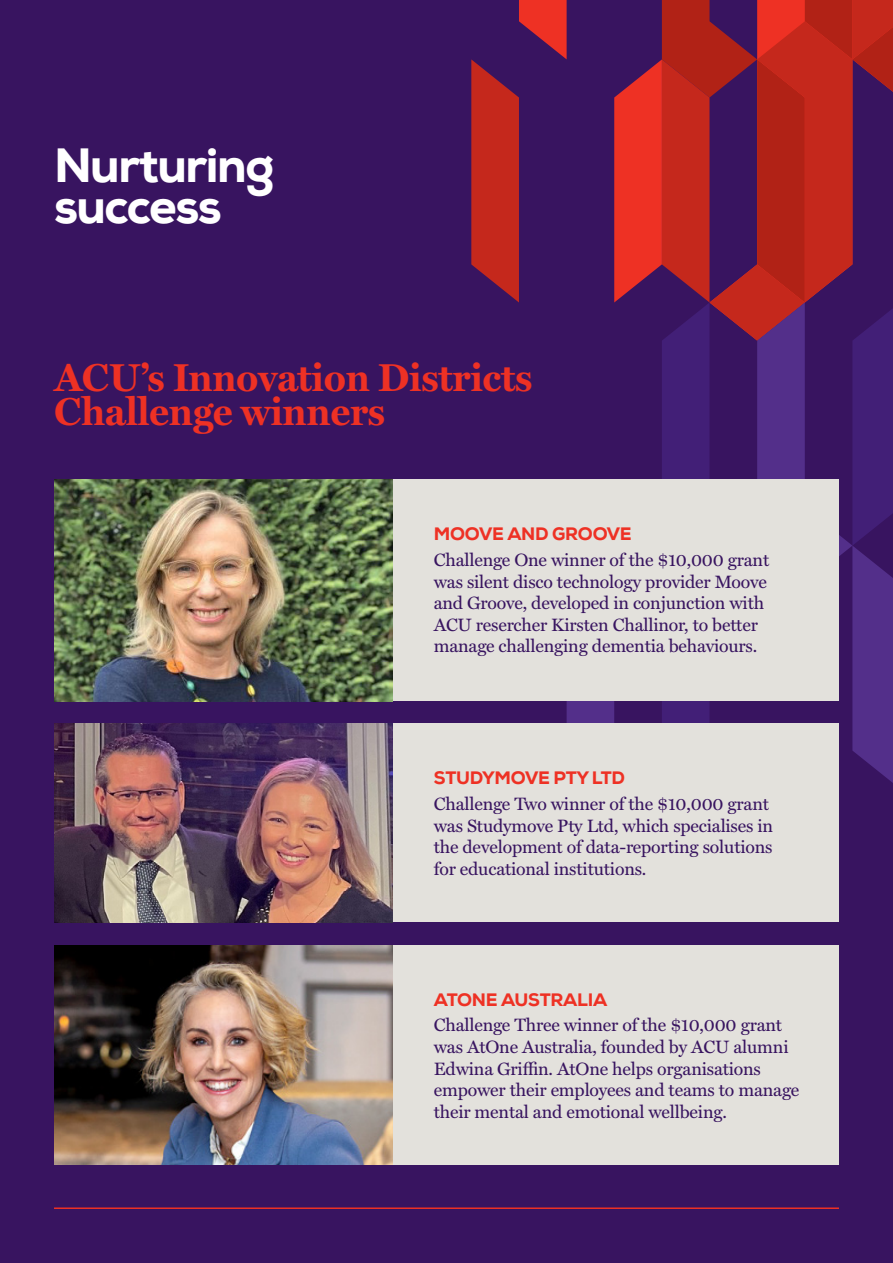
<style>
.page{position:relative;width:893px;height:1263px;background:#381460}
.page>*{position:absolute;margin:0;border:0;box-sizing:border-box;transform-origin:0 0}
.t1{font:800 48px/40.8px "Nexa";letter-spacing:-.03em;color:#fff}
.t2{font:700 39.15px/33.3px "Miller Text";letter-spacing:-.01em;color:#ee3124}
.t3{font:18px/21.6px "Miller Text";letter-spacing:-.01em;color:#381460}
.t4{font:800 18px "Nexa";letter-spacing:-.015em;color:#ee3124}
</style>
<div class="page">
<svg style="left:471px;top:0;width:422px;height:783px"></svg>
<div style="left:54px;top:480px;width:785px;height:221px;background:#e3e1dc"></div>
<img style="left:54px;top:480px;width:339px;height:221px">
<hr style="left:54px;top:1207px;width:785px;height:2px;background:#ee3124">
<div style="left:54px;top:723px;width:785px;height:199px;background:#e3e1dc"></div>
<img style="left:54px;top:723px;width:339px;height:200px">
<div style="left:54px;top:945px;width:785px;height:219px;background:#e3e1dc"></div>
<img style="left:54px;top:945px;width:339px;height:219px">
<p class="t1" style="left:54px;top:146px;width:222px">Nurturing success</p>
<p class="t2" style="left:54px;top:359px;width:480px">ACU’s Innovation Districts<br>Challenge winners</p>
<p class="t4" style="left:434px;top:522px;width:199px">MOOVE AND GROOVE</p>
<p class="t3" style="left:434px;top:548px;width:337px">Challenge One winner of the $10,000 grant was silent disco technology provider Moove and Groove, developed in conjunction with ACU resercher Kirsten Challinor, to better manage challenging dementia behaviours.</p>
<p class="t4" style="left:434px;top:766px;width:193px">STUDYMOVE PTY LTD</p>
<p class="t3" style="left:434px;top:792px;width:341px">Challenge Two winner of the $10,000 grant was Studymove Pty Ltd, which specialises in the development of data-reporting solutions for educational institutions.</p>
<p class="t4" style="left:434px;top:988px;width:175px">ATONE AUSTRALIA</p>
<p class="t3" style="left:434px;top:1013px;width:367px">Challenge Three winner of the $10,000 grant was AtOne Australia, founded by ACU alumni Edwina Griffin. AtOne helps organisations empower their employees and teams to manage their mental and emotional wellbeing.</p>
</div>
